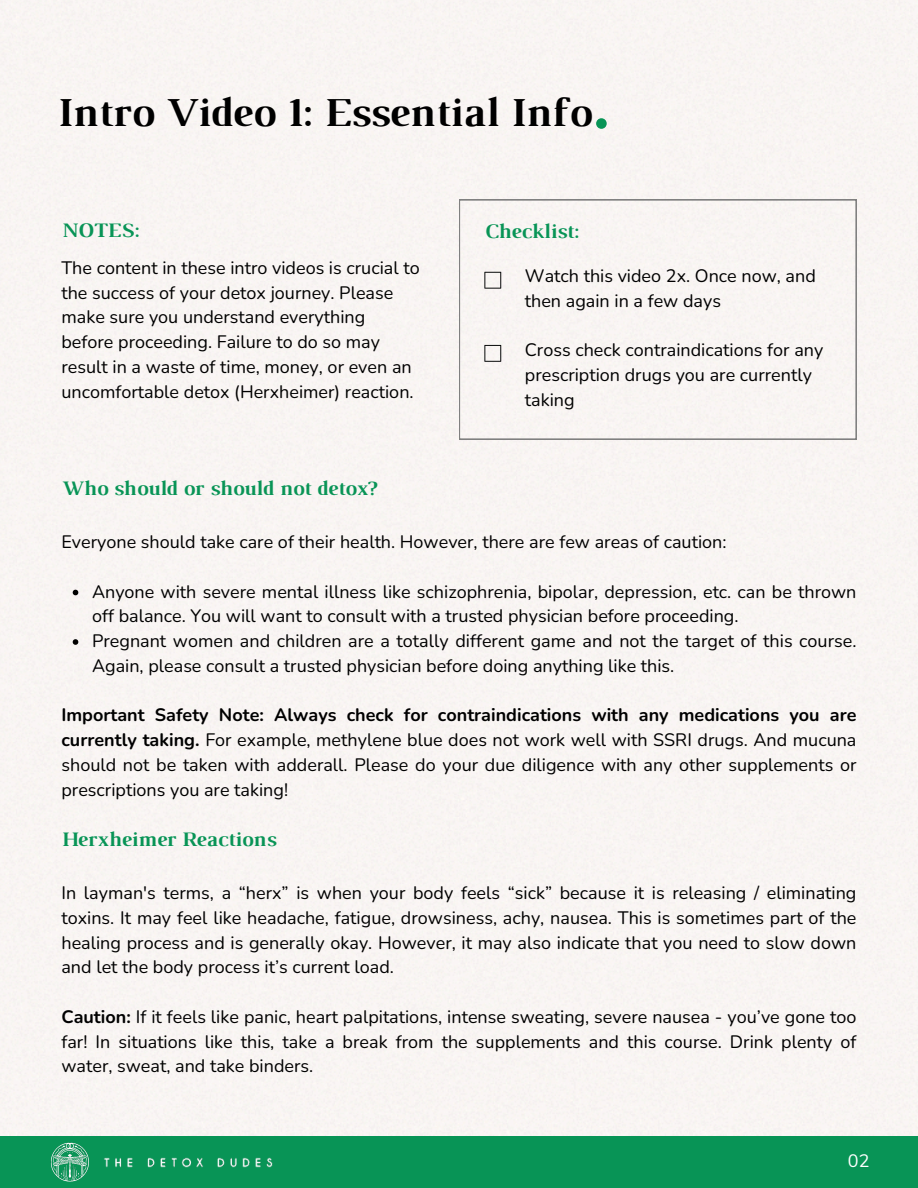
<style>
.page{position:relative;width:918px;height:1188px;background:#fff}
.page>*{position:absolute;margin:0;border:0;box-sizing:border-box;transform-origin:0 0}
.t1{font:700 42px "Luthier";color:#000}
.t2{font:700 21px "Luthier";color:#089456}
.t3{font:18px/24.8px "Nunito";color:#000}
.t4{font:18px "Nunito";color:#fff}
.s1{font-weight:700}
</style>
<div class="page">
<div style="left:596px;top:118px;width:11px;height:11px;background:#089456;border-radius:50%"></div>
<div style="left:459px;top:200px;width:397px;height:239px;background:#f9f5f3"></div>
<svg style="left:484px;top:272px;width:17px;height:17px"></svg>
<svg style="left:484px;top:345px;width:17px;height:17px"></svg>
<svg style="left:73px;top:590px;width:5px;height:5px"></svg>
<svg style="left:73px;top:639px;width:5px;height:6px"></svg>
<div style="left:0;top:1136px;width:918px;height:52px;background:#089456"></div>
<img style="left:50px;top:1142px;width:39px;height:40px">
<img style="left:104px;top:1157px;width:169px;height:11px">
<p class="t1" style="left:56px;top:97px;width:536px">Intro Video 1: Essential Info</p>
<h3 class="t2" style="left:61px;top:223px;width:79px">NOTES:</h3>
<p class="t3" style="left:61px;top:255px;width:360px">The content in these intro videos is crucial to the success of your detox journey. Please</p>
<p class="t3" style="left:61px;top:305px;width:354px">make sure you understand everything before proceeding. Failure to do so may result in a waste of time, money, or even an uncomfortable detox (Herxheimer) reaction.</p>
<h3 class="t2" style="left:484px;top:224px;width:96px">Checklist:</h3>
<p class="t3" style="left:525px;top:264px;width:292px">Watch this video 2x. Once now, and then again in a few days</p>
<p class="t3" style="left:525px;top:338px;width:300px">Cross check contraindications for any prescription drugs you are currently taking</p>
<h1 class="t2" style="left:61px;top:481px;width:317px">Who should or should not detox?</h1>
<h2 class="t3" style="left:61px;top:530px;width:667px">Everyone should take care of their health. However, there are few areas of caution:</h2>
<p class="t3" style="left:92px;top:579px;width:766px">Anyone with severe mental illness like schizophrenia, bipolar, depression, etc. can be thrown off balance. You will want to consult with a trusted physician before proceeding.</p>
<p class="t3" style="left:92px;top:629px;width:766px">Pregnant women and children are a totally different game and not the target of this course.<br>Again, please consult a trusted physician before doing anything like this.</p>
<h3 class="t3" style="left:61px;top:703px;width:797px;text-align:justify"><span class="s1">Important Safety Note: Always check for contraindications with any medications you are currently taking.</span> For example, methylene blue does not work well with SSRI drugs. And mucuna should not be taken with adderall. Please do your due diligence with any other supplements or prescriptions you are taking!</h3>
<p class="t2" style="left:61px;top:832px;width:216px">Herxheimer Reactions</p>
<p class="t3" style="left:61px;top:881px;width:797px;text-align:justify">In layman's terms, a “herx” is when your body feels “sick” because it is releasing / eliminating toxins. It may feel like headache, fatigue, drowsiness, achy, nausea. This is sometimes part of the healing process and is generally okay. However, it may also indicate that you need to slow down and let the body process it’s current load.</p>
<p class="t3" style="left:61px;top:1005px;width:797px;text-align:justify"><span class="s1">Caution:</span> If it feels like panic, heart palpitations, intense sweating, severe nausea - you’ve gone too far! In situations like this, take a break from the supplements and this course. Drink plenty of water, sweat, and take binders.</p>
<p class="t4" style="left:848px;top:1149px;width:23px">02</p>
</div>
